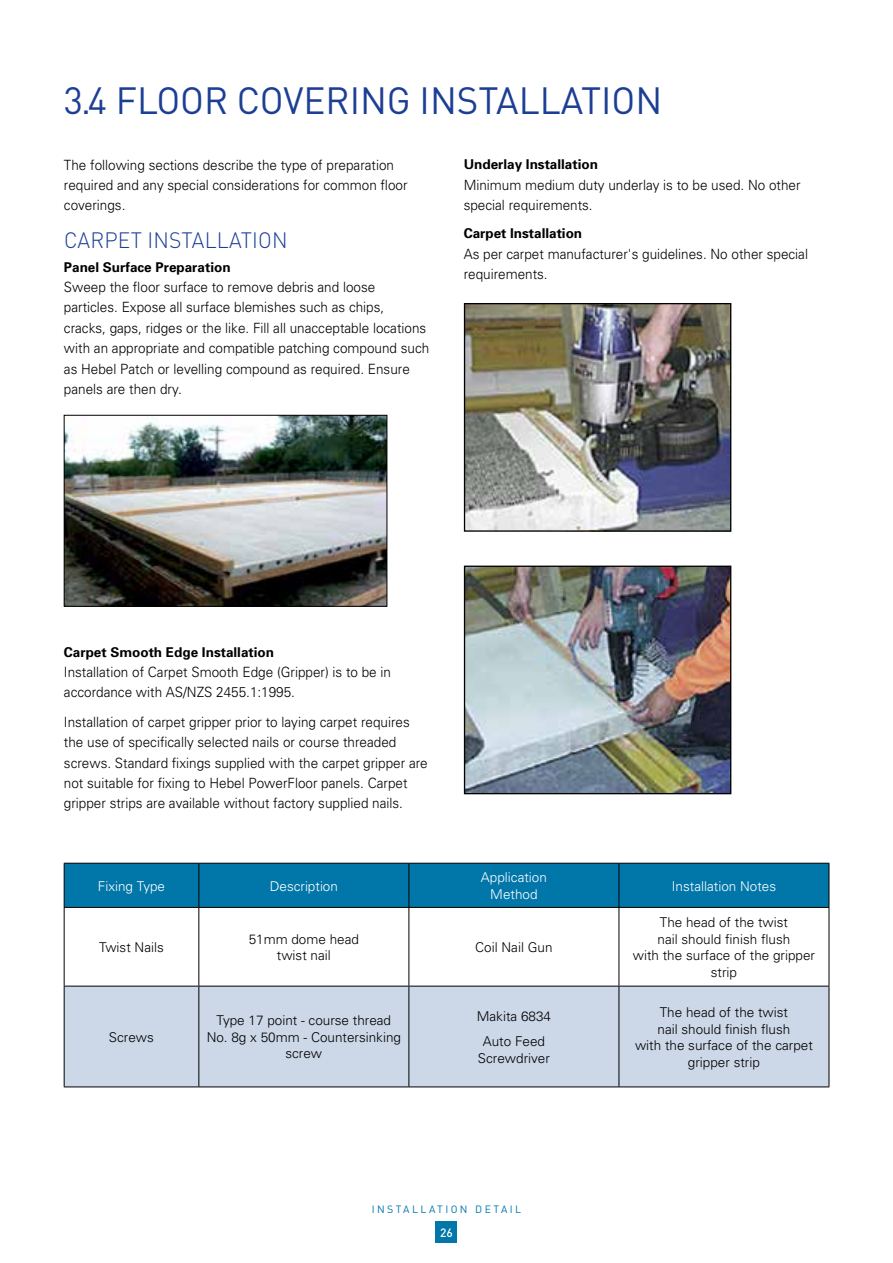
<style>
.page{position:relative;width:893px;height:1263px;background:#fff}
.page>*{position:absolute;margin:0;border:0;box-sizing:border-box;transform-origin:0 0}
.t1{font:37.5px "DIN Pro";color:#1c3e94}
.t2{font:300 22.05px "DIN Pro";letter-spacing:.01em;color:#1c3e94;scale:.95 1}
.t3{font:300 14.1px/20.4px "Univers";color:#000;scale:.95 1}
.t4{font:300 13.5px/16.5px "Univers";color:#000;text-align:center}
.t5{font:700 13.5px "Univers";color:#000}
.t6{font:300 13.5px/16.5px "Univers";color:#fff;text-align:center}
.t7{font:500 12px "DIN";color:#fff}
.t8{font:10.5px "DIN Pro";letter-spacing:.23em;color:#0076a9}
</style>
<div class="page">
<div style="left:65px;top:864px;width:764px;height:43px;background:#0076a9"></div>
<div style="left:65px;top:987px;width:764px;height:99px;background:#ccd7e7"></div>
<hr style="left:64px;top:863px;width:135px;height:1px;background:#000">
<hr style="left:64px;top:863px;width:1px;height:44px;background:#000">
<hr style="left:199px;top:863px;width:210px;height:1px;background:#000">
<hr style="left:198px;top:863px;width:1px;height:44px;background:#000">
<hr style="left:409px;top:863px;width:210px;height:1px;background:#000">
<hr style="left:408px;top:863px;width:1px;height:44px;background:#000">
<hr style="left:619px;top:863px;width:210px;height:1px;background:#000">
<hr style="left:619px;top:863px;width:1px;height:44px;background:#000">
<hr style="left:829px;top:863px;width:1px;height:44px;background:#000">
<hr style="left:64px;top:907px;width:135px;height:1px;background:#000">
<hr style="left:64px;top:908px;width:1px;height:78px;background:#000">
<hr style="left:199px;top:907px;width:210px;height:1px;background:#000">
<hr style="left:198px;top:908px;width:1px;height:78px;background:#000">
<hr style="left:409px;top:907px;width:210px;height:1px;background:#000">
<hr style="left:408px;top:908px;width:1px;height:78px;background:#000">
<hr style="left:619px;top:907px;width:210px;height:1px;background:#000">
<hr style="left:619px;top:908px;width:1px;height:78px;background:#000">
<hr style="left:829px;top:908px;width:1px;height:78px;background:#000">
<hr style="left:64px;top:986px;width:135px;height:1px;background:#000">
<hr style="left:64px;top:986px;width:1px;height:100px;background:#000">
<hr style="left:199px;top:986px;width:210px;height:1px;background:#000">
<hr style="left:198px;top:986px;width:1px;height:100px;background:#000">
<hr style="left:409px;top:986px;width:210px;height:1px;background:#000">
<hr style="left:408px;top:986px;width:1px;height:100px;background:#000">
<hr style="left:619px;top:986px;width:210px;height:1px;background:#000">
<hr style="left:619px;top:986px;width:1px;height:100px;background:#000">
<hr style="left:829px;top:986px;width:1px;height:100px;background:#000">
<hr style="left:64px;top:1086px;width:135px;height:1px;background:#000">
<hr style="left:199px;top:1086px;width:210px;height:1px;background:#000">
<hr style="left:409px;top:1086px;width:210px;height:1px;background:#000">
<hr style="left:619px;top:1086px;width:210px;height:1px;background:#000">
<img style="left:466px;top:305px;width:263px;height:225px">
<div style="left:464px;top:303px;width:267px;height:229px;border:1px solid #000"></div>
<img style="left:466px;top:568px;width:263px;height:224px">
<div style="left:464px;top:566px;width:267px;height:228px;border:1px solid #000"></div>
<img style="left:66px;top:417px;width:319px;height:188px">
<div style="left:64px;top:415px;width:323px;height:192px;border:1px solid #000"></div>
<div style="left:436px;top:1221px;width:21px;height:22px;background:#0076a9"></div>
<h1 class="t1" style="left:64px;top:71px;width:600px">3.4 FLOOR COVERING INSTALLATION</h1>
<p class="t3" style="left:64px;top:154px;width:363px">The following sections describe the type of preparation required and any special considerations for common floor coverings.</p>
<h2 class="t2" style="left:64px;top:223px;width:237px">CARPET INSTALLATION</h2>
<p class="t5" style="left:64px;top:259px;width:168px">Panel Surface Preparation</p>
<p class="t3" style="left:64px;top:277px;width:386px">Sweep the floor surface to remove debris and loose particles. Expose all surface blemishes such as chips, cracks, gaps, ridges or the like. Fill all unacceptable locations with an appropriate and compatible patching compound such as Hebel Patch or levelling compound as required. Ensure panels are then dry.</p>
<p class="t5" style="left:464px;top:156px;width:136px">Underlay Installation</p>
<p class="t3" style="left:464px;top:174px;width:356px">Minimum medium duty underlay is to be used. No other special requirements.</p>
<p class="t5" style="left:464px;top:225px;width:120px">Carpet Installation</p>
<p class="t3" style="left:464px;top:244px;width:364px">As per carpet manufacturer's guidelines. No other special requirements.</p>
<p class="t5" style="left:64px;top:644px;width:212px">Carpet Smooth Edge Installation</p>
<p class="t3" style="left:64px;top:662px;width:346px">Installation of Carpet Smooth Edge (Gripper) is to be in accordance with AS/NZS 2455.1:1995.</p>
<p class="t3" style="left:64px;top:711px;width:384px">Installation of carpet gripper prior to laying carpet requires the use of specifically selected nails or course threaded screws. Standard fixings supplied with the carpet gripper are not suitable for fixing to Hebel PowerFloor panels. Carpet gripper strips are available without factory supplied nails.</p>
<p class="t6" style="left:98px;top:878px;width:69px">Fixing Type</p>
<p class="t6" style="left:270px;top:878px;width:70px">Description</p>
<p class="t6" style="left:481px;top:869px;width:68px">Application<br>Method</p>
<p class="t6" style="left:672px;top:878px;width:106px">Installation Notes</p>
<p class="t4" style="left:99px;top:939px;width:66px">Twist Nails</p>
<p class="t4" style="left:249px;top:931px;width:112px">51mm dome head twist nail</p>
<p class="t4" style="left:475px;top:939px;width:79px">Coil Nail Gun</p>
<p class="t4" style="left:109px;top:1029px;width:46px">Screws</p>
<p class="t4" style="left:207px;top:1012px;width:196px">Type 17 point - course thread<br>No. 8g x 50mm - Countersinking screw</p>
<p class="t4" style="left:477px;top:1004px;width:76px;line-height:25px">Makita 6834<br>Auto Feed</p>
<p class="t4" style="left:478px;top:1049px;width:73px">Screwdriver</p>
<p class="t8" style="left:372px;top:1201px;width:151px">INSTALLATION DETAIL</p>
<p class="t7" style="left:440px;top:1225px;width:14px">26</p>
<p class="t4" style="left:633px;top:914px;width:184px">The head of the twist<br>nail should finish flush<br>with the surface of the gripper strip</p>
<p class="t4" style="left:635px;top:1004px;width:179px">The head of the twist<br>nail should finish flush<br>with the surface of the carpet gripper strip</p>
</div>
